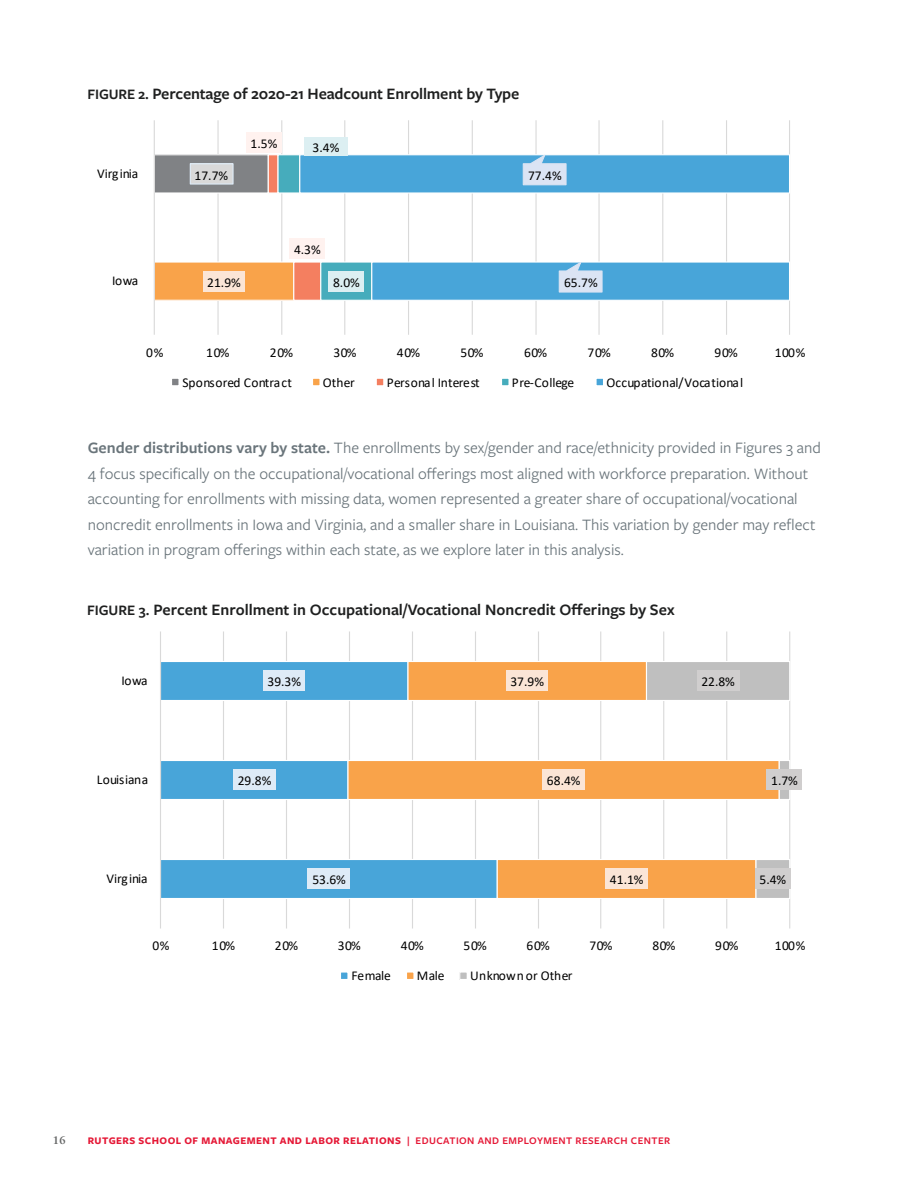
<style>
.page{position:relative;width:918px;height:1188px;background:#fff}
.page>*{position:absolute;margin:0;border:0;box-sizing:border-box;transform-origin:0 0}
.t1{font:16.5px/25.5px "Freight Sans Pro";color:#6a757b}
.Figure_Title{font:600 16.5px "Freight Sans Pro";color:#1f2020}
.t2{font:13.5px "Calibri";color:#000}
.t3{font:13.5px "Calibri";letter-spacing:.02em;color:#000}
.t4{font:13.5px "Calibri";letter-spacing:.025em;color:#000}
.t5{font:700 12px "Giovanni Std";color:#656666}
.t6{font:700 10.5px "Freight Sans Pro";letter-spacing:.04em;color:#e51836}
.s1{font-size:15px}
.s2{font-weight:600}
</style>
<div class="page">
<hr style="left:223px;top:632px;width:1px;height:296px;background:#d9d9d9">
<hr style="left:286px;top:632px;width:1px;height:296px;background:#d9d9d9">
<hr style="left:349px;top:632px;width:1px;height:296px;background:#d9d9d9">
<hr style="left:412px;top:632px;width:1px;height:296px;background:#d9d9d9">
<hr style="left:475px;top:632px;width:1px;height:296px;background:#d9d9d9">
<hr style="left:538px;top:632px;width:1px;height:296px;background:#d9d9d9">
<hr style="left:600px;top:632px;width:1px;height:296px;background:#d9d9d9">
<hr style="left:663px;top:632px;width:1px;height:296px;background:#d9d9d9">
<hr style="left:726px;top:632px;width:1px;height:296px;background:#d9d9d9">
<hr style="left:789px;top:632px;width:1px;height:296px;background:#d9d9d9">
<svg style="left:161px;top:661px;width:186px;height:238px"></svg>
<svg style="left:347px;top:660px;width:298px;height:240px"></svg>
<svg style="left:645px;top:660px;width:146px;height:240px"></svg>
<hr style="left:160px;top:632px;width:1px;height:296px;background:#d9d9d9">
<div style="left:308px;top:868px;width:42px;height:22px;background:#deebf7"></div>
<div style="left:233px;top:770px;width:43px;height:20px;background:#deebf7"></div>
<div style="left:263px;top:670px;width:42px;height:22px;background:#deebf7"></div>
<div style="left:605px;top:868px;width:43px;height:22px;background:#fbe5d6"></div>
<div style="left:542px;top:770px;width:43px;height:20px;background:#fbe5d6"></div>
<div style="left:506px;top:670px;width:42px;height:22px;background:#fbe5d6"></div>
<div style="left:755px;top:868px;width:35px;height:22px;background:#d0cece"></div>
<div style="left:766px;top:770px;width:36px;height:20px;background:#d0cece"></div>
<div style="left:697px;top:670px;width:43px;height:22px;background:#d0cece"></div>
<div style="left:340px;top:972px;width:8px;height:8px;background:#48a5d9"></div>
<div style="left:340px;top:971px;width:9px;height:9px;border:1px solid #fff"></div>
<div style="left:406px;top:972px;width:8px;height:8px;background:#f9a34a"></div>
<div style="left:406px;top:971px;width:9px;height:9px;border:1px solid #fff"></div>
<div style="left:460px;top:972px;width:7px;height:8px;background:#bfbfbf"></div>
<div style="left:459px;top:971px;width:9px;height:9px;border:1px solid #fff"></div>
<hr style="left:217px;top:120px;width:2px;height:215px;background:#d9d9d9">
<hr style="left:281px;top:120px;width:1px;height:215px;background:#d9d9d9">
<hr style="left:344px;top:120px;width:1px;height:215px;background:#d9d9d9">
<hr style="left:408px;top:120px;width:1px;height:215px;background:#d9d9d9">
<hr style="left:472px;top:120px;width:1px;height:215px;background:#d9d9d9">
<hr style="left:535px;top:120px;width:2px;height:215px;background:#d9d9d9">
<hr style="left:598px;top:120px;width:2px;height:215px;background:#d9d9d9">
<hr style="left:662px;top:120px;width:1px;height:215px;background:#d9d9d9">
<hr style="left:726px;top:120px;width:1px;height:215px;background:#d9d9d9">
<hr style="left:789px;top:120px;width:1px;height:215px;background:#d9d9d9">
<div style="left:154px;top:155px;width:114px;height:38px;background:#808285"></div>
<div style="left:154px;top:154px;width:115px;height:40px;border:1px solid #fff"></div>
<div style="left:154px;top:262px;width:140px;height:38px;background:#f9a34a"></div>
<div style="left:154px;top:261px;width:140px;height:40px;border:1px solid #fff"></div>
<svg style="left:267px;top:154px;width:32px;height:147px"></svg>
<svg style="left:299px;top:154px;width:491px;height:147px"></svg>
<hr style="left:154px;top:120px;width:1px;height:215px;background:#d9d9d9">
<div style="left:190px;top:164px;width:43px;height:20px;background:#d9d9d9"></div>
<div style="left:190px;top:163px;width:44px;height:22px;border:1px solid #deebf7"></div>
<div style="left:203px;top:271px;width:42px;height:21px;background:#fbe5d6"></div>
<div style="left:289px;top:238px;width:36px;height:21px;background:#fff2ef"></div>
<div style="left:246px;top:132px;width:36px;height:21px;background:#fff2ef"></div>
<div style="left:328px;top:271px;width:36px;height:21px;background:#dceff2"></div>
<div style="left:304px;top:138px;width:44px;height:18px;background:#dceff2"></div>
<svg style="left:558px;top:260px;width:45px;height:33px"></svg>
<svg style="left:522px;top:153px;width:45px;height:33px"></svg>
<div style="left:172px;top:378px;width:7px;height:8px;background:#808285"></div>
<div style="left:171px;top:378px;width:9px;height:8px;border:1px solid #fff"></div>
<div style="left:313px;top:378px;width:7px;height:8px;background:#f9a34a"></div>
<div style="left:312px;top:378px;width:9px;height:8px;border:1px solid #fff"></div>
<div style="left:376px;top:378px;width:8px;height:8px;background:#f47f60"></div>
<div style="left:376px;top:378px;width:8px;height:8px;border:1px solid #fff"></div>
<div style="left:502px;top:378px;width:7px;height:8px;background:#46acbc"></div>
<div style="left:501px;top:378px;width:9px;height:8px;border:1px solid #fff"></div>
<div style="left:596px;top:378px;width:8px;height:8px;background:#48a5d9"></div>
<div style="left:595px;top:378px;width:9px;height:8px;border:1px solid #fff"></div>
<p class="Figure_Title" style="left:88px;top:83px;width:433px"><span class="s1">FIGURE 2.</span> Percentage of 2020-21 Headcount Enrollment by Type</p>
<p class="t2" style="left:97px;top:164px;width:42px">Virginia</p>
<p class="t2" style="left:195px;top:166px;width:35px">17.7%</p>
<p class="t2" style="left:251px;top:134px;width:28px">1.5%</p>
<p class="t2" style="left:313px;top:138px;width:28px">3.4%</p>
<p class="t2" style="left:528px;top:166px;width:35px">77.4%</p>
<p class="t2" style="left:112px;top:271px;width:27px">Iowa</p>
<p class="t2" style="left:207px;top:273px;width:35px">21.9%</p>
<p class="t2" style="left:294px;top:240px;width:28px">4.3%</p>
<p class="t2" style="left:333px;top:273px;width:28px">8.0%</p>
<p class="t2" style="left:564px;top:273px;width:35px">65.7%</p>
<p class="t2" style="left:146px;top:343px;width:19px">0%</p>
<p class="t2" style="left:206px;top:343px;width:25px">10%</p>
<p class="t2" style="left:270px;top:343px;width:25px">20%</p>
<p class="t2" style="left:333px;top:343px;width:25px">30%</p>
<p class="t2" style="left:397px;top:343px;width:25px">40%</p>
<p class="t2" style="left:460px;top:343px;width:25px">50%</p>
<p class="t2" style="left:524px;top:343px;width:25px">60%</p>
<p class="t2" style="left:588px;top:343px;width:25px">70%</p>
<p class="t2" style="left:651px;top:343px;width:25px">80%</p>
<p class="t2" style="left:715px;top:343px;width:25px">90%</p>
<p class="t2" style="left:775px;top:343px;width:32px">100%</p>
<p class="t3" style="left:182px;top:373px;width:111px">Sponsored Contract</p>
<p class="t2" style="left:323px;top:373px;width:33px">Other</p>
<p class="t2" style="left:387px;top:373px;width:95px">Personal Interest</p>
<p class="t2" style="left:512px;top:373px;width:64px">Pre-College</p>
<p class="t2" style="left:607px;top:373px;width:138px">Occupational/Vocational</p>
<p class="t1" style="left:88px;top:434px;width:735px"><span class="s2">Gender distributions vary by state.</span> The enrollments by sex/gender and race/ethnicity provided in Figures 3 and 4 focus specifically on the occupational/vocational offerings most aligned with workforce preparation. Without accounting for enrollments with missing data, women represented a greater share of occupational/vocational noncredit enrollments in Iowa and Virginia, and a smaller share in Louisiana. This variation by gender may reflect variation in program offerings within each state, as we explore later in this analysis.</p>
<p class="Figure_Title" style="left:87px;top:598px;width:589px"><span class="s1">FIGURE 3.</span> Percent Enrollment in Occupational/Vocational Noncredit Offerings by Sex</p>
<p class="t2" style="left:122px;top:671px;width:27px">Iowa</p>
<p class="t2" style="left:268px;top:672px;width:35px">39.3%</p>
<p class="t2" style="left:510px;top:672px;width:35px">37.9%</p>
<p class="t2" style="left:701px;top:672px;width:35px">22.8%</p>
<p class="t2" style="left:97px;top:770px;width:53px">Louisiana</p>
<p class="t2" style="left:107px;top:869px;width:42px">Virginia</p>
<p class="t2" style="left:238px;top:771px;width:35px">29.8%</p>
<p class="t2" style="left:312px;top:870px;width:35px">53.6%</p>
<p class="t2" style="left:547px;top:771px;width:35px">68.4%</p>
<p class="t2" style="left:610px;top:870px;width:35px">41.1%</p>
<p class="t2" style="left:771px;top:771px;width:28px">1.7%</p>
<p class="t2" style="left:760px;top:870px;width:28px">5.4%</p>
<p class="t2" style="left:152px;top:936px;width:19px">0%</p>
<p class="t2" style="left:212px;top:936px;width:25px">10%</p>
<p class="t2" style="left:275px;top:936px;width:25px">20%</p>
<p class="t2" style="left:338px;top:936px;width:25px">30%</p>
<p class="t2" style="left:401px;top:936px;width:25px">40%</p>
<p class="t2" style="left:464px;top:936px;width:25px">50%</p>
<p class="t2" style="left:527px;top:936px;width:25px">60%</p>
<p class="t2" style="left:589px;top:936px;width:25px">70%</p>
<p class="t2" style="left:652px;top:936px;width:25px">80%</p>
<p class="t2" style="left:715px;top:936px;width:25px">90%</p>
<p class="t2" style="left:775px;top:936px;width:32px">100%</p>
<p class="t2" style="left:351px;top:966px;width:41px">Female</p>
<p class="t2" style="left:417px;top:966px;width:29px">Male</p>
<p class="t4" style="left:470px;top:966px;width:104px">Unknown or Other</p>
<p class="t5" style="left:52px;top:1134px;width:15px">16</p>
<p class="t6" style="left:88px;top:1133px;width:584px">RUTGERS SCHOOL OF MANAGEMENT AND LABOR RELATIONS <span class="s2">| EDUCATION AND EMPLOYMENT RESEARCH CENTER</span></p>
</div>
